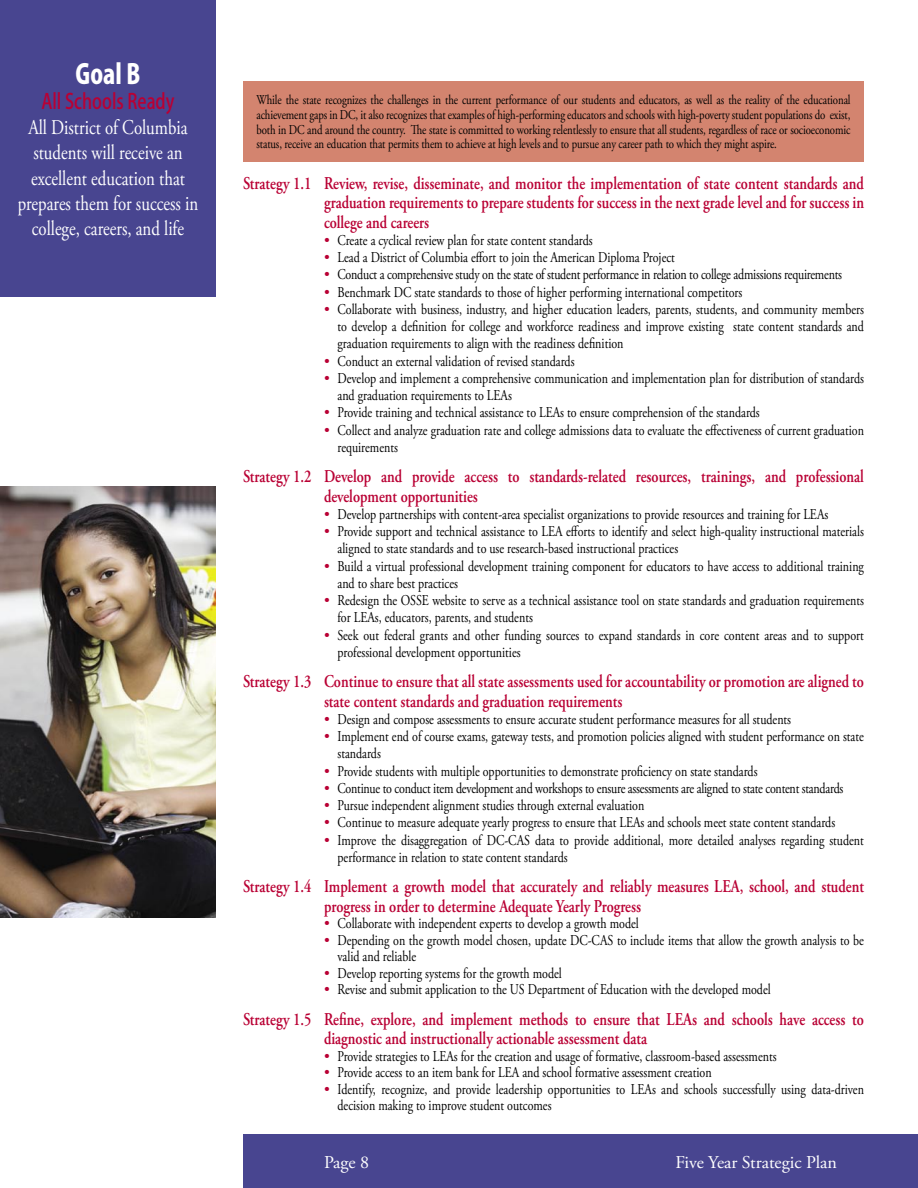
<style>
.page{position:relative;width:918px;height:1188px;background:#fff}
.page>*{position:absolute;margin:0;border:0;box-sizing:border-box;transform-origin:0 0}
.t1{font:800 27px "Koz Go Std";color:#fff;scale:.8 1}
.t2{font:21px/25.2px "Adobe Garamond Pro";color:#fff;text-align:center;scale:.8 1}
.t3{font:500 21px "Koz Go Std";color:#b90034;scale:.8 1}
.t4{font:600 18px/19.5px "Adobe Garamond Pro";color:#b90034;scale:.8 1}
.t5{font:18px "Adobe Garamond Pro";color:#fff}
.t6{font:15px/17.2px "Adobe Garamond Pro";color:#000;scale:.8 1}
.t7{font:15px/17.2px "Adobe Garamond Pro";color:#b90034}
.t8{font:13.5px/14.7px "Adobe Garamond Pro";letter-spacing:-.01em;color:#000;text-align:justify;scale:.8 1}
</style>
<div class="page">
<img style="left:0;top:486px;width:216px;height:432px">
<div style="left:243px;top:1134px;width:675px;height:54px;background:#484590"></div>
<div style="left:0;top:0;width:216px;height:297px;background:#484590"></div>
<div style="left:243px;top:81px;width:621px;height:81px;background:#d3846f"></div>
<h1 class="t1" style="left:76px;top:56px;width:82px">Goal B</h1>
<h2 class="t3" style="left:41px;top:88px;width:168px">All Schools Ready</h2>
<h2 class="t2" style="left:18px;top:116px;width:227px">All District of Columbia students will receive an excellent education that prepares them for success in college, careers, and life</h2>
<p class="t8" style="left:256px;top:93px;width:744px">While the state recognizes the challenges in the current performance of our students and educators, as well as the reality of the educational achievement gaps in DC, it also recognizes that examples of high-performing educators and schools with high-poverty student populations do exist, both in DC and around the country. The state is committed to working relentlessly to ensure that all students, regardless of race or socioeconomic status, receive an education that permits them to achieve at high levels and to pursue any career path to which they might aspire.</p>
<p class="t4" style="left:324px;top:173px;width:677px;text-align:justify;text-indent:-81px">Strategy 1.1 Review, revise, disseminate, and monitor the implementation of state content standards and graduation requirements to prepare students for success in the next grade level and for success in college and careers</p>
<p class="t6" style="left:338px;top:232px;width:660px">Create a cyclical review plan for state content standards<br>Lead a District of Columbia effort to join the American Diploma Project<br>Conduct a comprehensive study on the state of student performance in relation to college admissions requirements Benchmark DC state standards to those of higher performing international competitors<br>Collaborate with business, industry, and higher education leaders, parents, students, and community members to develop a definition for college and workforce readiness and improve existing state content standards and graduation requirements to align with the readiness definition<br>Conduct an external validation of revised standards<br>Develop and implement a comprehensive communication and implementation plan for distribution of standards and graduation requirements to LEAs<br>Provide training and technical assistance to LEAs to ensure comprehension of the standards<br>Collect and analyze graduation rate and college admissions data to evaluate the effectiveness of current graduation requirements</p>
<p class="t4" style="left:324px;top:467px;width:677px;text-indent:-81px">Strategy 1.2 Develop and provide access to standards-related resources, trainings, and professional development opportunities</p>
<p class="t6" style="left:338px;top:506px;width:660px">Develop partnerships with content-area specialist organizations to provide resources and training for LEAs Provide support and technical assistance to LEA efforts to identify and select high-quality instructional materials aligned to state standards and to use research-based instructional practices<br>Build a virtual professional development training component for educators to have access to additional training and to share best practices<br>Redesign the OSSE website to serve as a technical assistance tool on state standards and graduation requirements for LEAs, educators, parents, and students<br>Seek out federal grants and other funding sources to expand standards in core content areas and to support professional development opportunities</p>
<p class="t4" style="left:324px;top:672px;width:676px;text-indent:-81px">Strategy 1.3 Continue to ensure that all state assessments used for accountability or promotion are aligned to state content standards and graduation requirements</p>
<p class="t6" style="left:338px;top:711px;width:660px">Design and compose assessments to ensure accurate student performance measures for all students<br>Implement end of course exams, gateway tests, and promotion policies aligned with student performance on state standards<br>Provide students with multiple opportunities to demonstrate proficiency on state standards<br>Continue to conduct item development and workshops to ensure assessments are aligned to state content standards Pursue independent alignment studies through external evaluation<br>Continue to measure adequate yearly progress to ensure that LEAs and schools meet state content standards Improve the disaggregation of DC-CAS data to provide additional, more detailed analyses regarding student performance in relation to state content standards</p>
<p class="t4" style="left:324px;top:877px;width:677px;text-indent:-81px">Strategy 1.4 Implement a growth model that accurately and reliably measures LEA, school, and student progress in order to determine Adequate Yearly Progress</p>
<p class="t6" style="left:338px;top:916px;width:660px;line-height:16.5px">Collaborate with independent experts to develop a growth model<br>Depending on the growth model chosen, update DC-CAS to include items that allow the growth analysis to be valid and reliable<br>Develop reporting systems for the growth model<br>Revise and submit application to the US Department of Education with the developed model</p>
<p class="t4" style="left:324px;top:1009px;width:677px;text-indent:-81px">Strategy 1.5 Refine, explore, and implement methods to ensure that LEAs and schools have access to diagnostic and instructionally actionable assessment data</p>
<p class="t6" style="left:338px;top:1048px;width:660px;line-height:16.5px">Provide strategies to LEAs for the creation and usage of formative, classroom-based assessments<br>Provide access to an item bank for LEA and school formative assessment creation<br>Identify, recognize, and provide leadership opportunities to LEAs and schools successfully using data-driven decision making to improve student outcomes</p>
<p class="t7" style="left:324px;top:232px;width:7px;text-align:justify">• • • • •</p>
<p class="t7" style="left:324px;top:353px;width:7px">• •</p>
<p class="t7" style="left:324px;top:404px;width:7px">• •</p>
<p class="t7" style="left:324px;top:506px;width:7px">• •</p>
<p class="t7" style="left:324px;top:558px;width:7px">•</p>
<p class="t7" style="left:324px;top:592px;width:7px">•</p>
<p class="t7" style="left:324px;top:627px;width:7px">•</p>
<p class="t7" style="left:324px;top:711px;width:7px">• •</p>
<p class="t7" style="left:324px;top:763px;width:7px;text-align:justify">• • • • •</p>
<p class="t7" style="left:324px;top:916px;width:7px;line-height:16.5px">• •</p>
<p class="t7" style="left:324px;top:965px;width:7px;line-height:16.5px">• •</p>
<p class="t7" style="left:324px;top:1048px;width:7px;line-height:16.5px;text-align:justify">• • •</p>
<p class="t5" style="left:324px;top:1151px;width:33px">Page</p>
<p class="t5" style="left:676px;top:1151px;width:163px">Five Year Strategic Plan</p>
</div>
